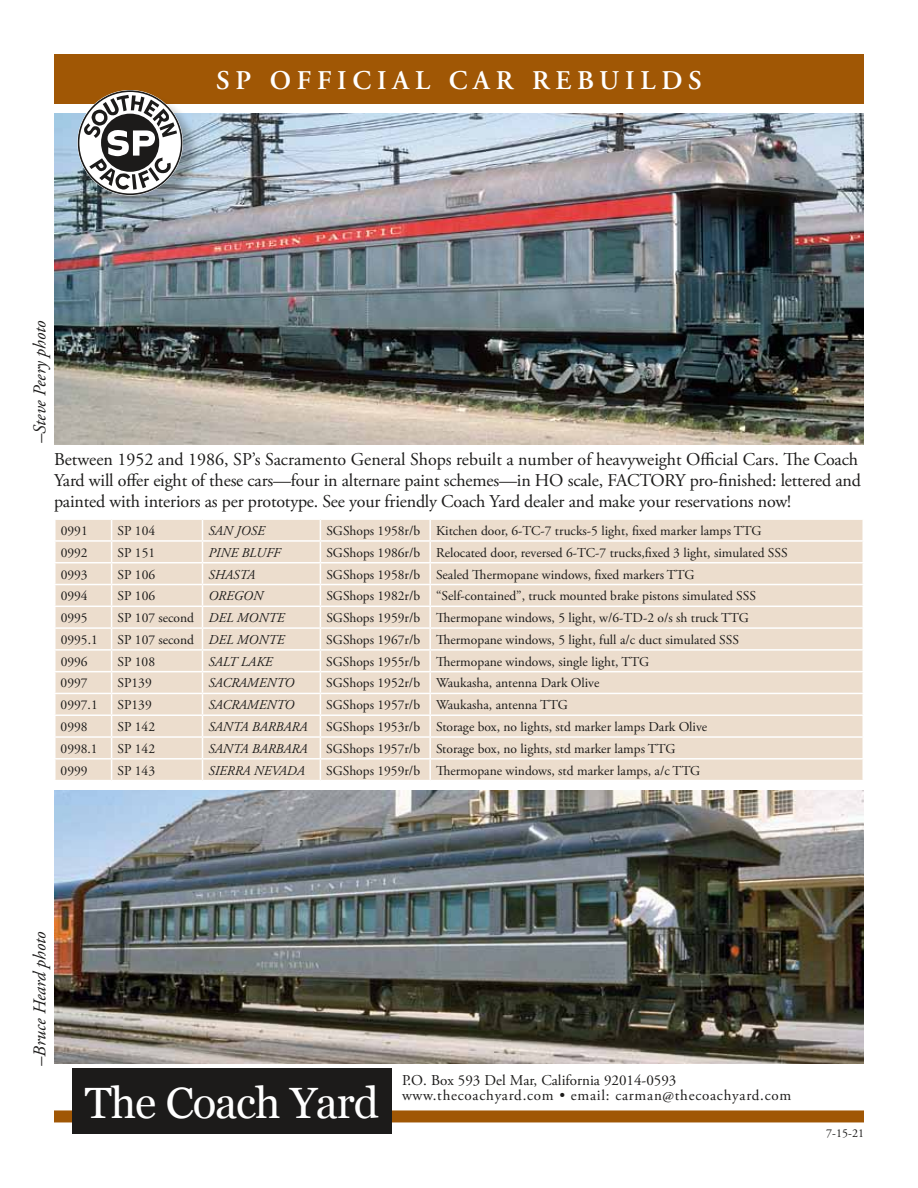
<style>
.page{position:relative;width:918px;height:1188px;background:#fff}
.page>*{position:absolute;margin:0;border:0;box-sizing:border-box;transform-origin:0 0}
.t1{font:43.8px "Georgia";letter-spacing:-.025em;color:#fff}
.t2{font:600 27px "Adobe Garamond Pro";letter-spacing:.215em;color:#fff}
.t3{font:18px/21px "Adobe Garamond Pro";letter-spacing:-.01em;color:#1c1b1a}
.t4{font:italic 18px "Adobe Garamond Pro";color:#1c1b1a}
.t5{font:15px/15px "Adobe Garamond Pro";letter-spacing:.05em;color:#1c1b1a}
.t6{font:13.5px "Adobe Garamond Pro";color:#1c1b1a}
.t7{font:italic 13.5px "Adobe Garamond Pro";color:#1c1b1a}
.t8{font:12px "Adobe Garamond Pro";color:#1c1b1a}
.s1{font-style:italic}
</style>
<div class="page">
<div style="left:54px;top:54px;width:810px;height:50px;background:#a05705"></div>
<div style="left:54px;top:1110px;width:810px;height:12px;background:#a05705"></div>
<div style="left:72px;top:1069px;width:320px;height:65px;background:#1c1b1a"></div>
<div style="left:56px;top:520px;width:806px;height:260px;background:#ecddcd"></div>
<hr style="left:429px;top:520px;width:2px;height:20px;background:#fff">
<hr style="left:54px;top:540px;width:58px;height:2px;background:#fff">
<hr style="left:112px;top:540px;width:90px;height:2px;background:#fff">
<hr style="left:202px;top:540px;width:118px;height:2px;background:#fff">
<hr style="left:320px;top:540px;width:110px;height:2px;background:#fff">
<hr style="left:430px;top:540px;width:434px;height:2px;background:#fff">
<hr style="left:429px;top:542px;width:2px;height:20px;background:#fff">
<hr style="left:54px;top:562px;width:58px;height:1px;background:#fff">
<hr style="left:112px;top:562px;width:90px;height:1px;background:#fff">
<hr style="left:202px;top:562px;width:118px;height:1px;background:#fff">
<hr style="left:320px;top:562px;width:110px;height:1px;background:#fff">
<hr style="left:430px;top:562px;width:434px;height:1px;background:#fff">
<hr style="left:429px;top:563px;width:2px;height:21px;background:#fff">
<hr style="left:54px;top:584px;width:58px;height:1px;background:#fff">
<hr style="left:112px;top:584px;width:90px;height:1px;background:#fff">
<hr style="left:202px;top:584px;width:118px;height:1px;background:#fff">
<hr style="left:320px;top:584px;width:110px;height:1px;background:#fff">
<hr style="left:430px;top:584px;width:434px;height:1px;background:#fff">
<hr style="left:429px;top:585px;width:2px;height:21px;background:#fff">
<hr style="left:54px;top:606px;width:58px;height:1px;background:#fff">
<hr style="left:112px;top:606px;width:90px;height:1px;background:#fff">
<hr style="left:202px;top:606px;width:118px;height:1px;background:#fff">
<hr style="left:320px;top:606px;width:110px;height:1px;background:#fff">
<hr style="left:430px;top:606px;width:434px;height:1px;background:#fff">
<hr style="left:429px;top:607px;width:2px;height:20px;background:#fff">
<hr style="left:54px;top:627px;width:58px;height:2px;background:#fff">
<hr style="left:112px;top:627px;width:90px;height:2px;background:#fff">
<hr style="left:202px;top:627px;width:118px;height:2px;background:#fff">
<hr style="left:320px;top:627px;width:110px;height:2px;background:#fff">
<hr style="left:430px;top:627px;width:434px;height:2px;background:#fff">
<hr style="left:429px;top:629px;width:2px;height:20px;background:#fff">
<hr style="left:54px;top:649px;width:58px;height:2px;background:#fff">
<hr style="left:112px;top:649px;width:90px;height:2px;background:#fff">
<hr style="left:202px;top:649px;width:118px;height:2px;background:#fff">
<hr style="left:320px;top:649px;width:110px;height:2px;background:#fff">
<hr style="left:430px;top:649px;width:434px;height:2px;background:#fff">
<hr style="left:429px;top:651px;width:2px;height:20px;background:#fff">
<hr style="left:54px;top:671px;width:58px;height:1px;background:#fff">
<hr style="left:112px;top:671px;width:90px;height:1px;background:#fff">
<hr style="left:202px;top:671px;width:118px;height:1px;background:#fff">
<hr style="left:320px;top:671px;width:110px;height:1px;background:#fff">
<hr style="left:430px;top:671px;width:434px;height:1px;background:#fff">
<hr style="left:429px;top:672px;width:2px;height:21px;background:#fff">
<hr style="left:54px;top:693px;width:58px;height:1px;background:#fff">
<hr style="left:112px;top:693px;width:90px;height:1px;background:#fff">
<hr style="left:202px;top:693px;width:118px;height:1px;background:#fff">
<hr style="left:320px;top:693px;width:110px;height:1px;background:#fff">
<hr style="left:430px;top:693px;width:434px;height:1px;background:#fff">
<hr style="left:429px;top:694px;width:2px;height:20px;background:#fff">
<hr style="left:54px;top:714px;width:58px;height:2px;background:#fff">
<hr style="left:112px;top:714px;width:90px;height:2px;background:#fff">
<hr style="left:202px;top:714px;width:118px;height:2px;background:#fff">
<hr style="left:320px;top:714px;width:110px;height:2px;background:#fff">
<hr style="left:430px;top:714px;width:434px;height:2px;background:#fff">
<hr style="left:429px;top:716px;width:2px;height:20px;background:#fff">
<hr style="left:54px;top:736px;width:58px;height:2px;background:#fff">
<hr style="left:112px;top:736px;width:90px;height:2px;background:#fff">
<hr style="left:202px;top:736px;width:118px;height:2px;background:#fff">
<hr style="left:320px;top:736px;width:110px;height:2px;background:#fff">
<hr style="left:430px;top:736px;width:434px;height:2px;background:#fff">
<hr style="left:429px;top:738px;width:2px;height:20px;background:#fff">
<hr style="left:54px;top:758px;width:58px;height:2px;background:#fff">
<hr style="left:112px;top:758px;width:90px;height:2px;background:#fff">
<svg style="left:111px;top:520px;width:1px;height:260px"></svg>
<hr style="left:202px;top:758px;width:118px;height:2px;background:#fff">
<svg style="left:202px;top:520px;width:1px;height:260px"></svg>
<hr style="left:320px;top:758px;width:110px;height:2px;background:#fff">
<svg style="left:320px;top:520px;width:1px;height:260px"></svg>
<hr style="left:430px;top:758px;width:434px;height:2px;background:#fff">
<hr style="left:429px;top:760px;width:2px;height:20px;background:#fff">
<img style="left:54px;top:113px;width:810px;height:332px">
<img style="left:54px;top:790px;width:810px;height:274px">
<div style="left:80px;top:92px;width:122px;height:122px;background:#1c1b1a;opacity:.3"></div>
<svg style="left:78px;top:90px;width:104px;height:105px"></svg>
<h3 class="t4" style="left:29px;top:443px;width:124px;rotate:-90deg">–Steve Peery photo</h3>
<h2 class="t2" style="left:216px;top:64px;width:485px">SP OFFICIAL CAR REBUILDS</h2>
<p class="t3" style="left:54px;top:449px;width:808px">Between 1952 and 1986, SP’s Sacramento General Shops rebuilt a number of heavyweight Official Cars. The Coach<br>Yard will offer eight of these cars—four in alternare paint schemes—in HO scale, FACTORY pro-finished: lettered and painted with interiors as per prototype. See your friendly Coach Yard dealer and make your reservations now!</p>
<p class="t6" style="left:61px;top:523px;width:28px">0991</p>
<p class="t6" style="left:118px;top:523px;width:39px">SP 104</p>
<p class="t7" style="left:208px;top:523px;width:58px">SAN JOSE</p>
<p class="t6" style="left:326px;top:523px;width:437px">SGShops 1958r/b Kitchen door, 6-TC-7 trucks-5 light, fixed marker lamps TTG</p>
<p class="t6" style="left:61px;top:544px;width:28px">0992</p>
<p class="t6" style="left:118px;top:544px;width:39px">SP 151</p>
<p class="t7" style="left:208px;top:544px;width:73px">PINE BLUFF</p>
<p class="t6" style="left:326px;top:544px;width:463px">SGShops 1986r/b Relocated door, reversed 6-TC-7 trucks,fixed 3 light, simulated SSS</p>
<p class="t6" style="left:61px;top:566px;width:28px">0993</p>
<p class="t6" style="left:118px;top:566px;width:39px">SP 106</p>
<p class="t7" style="left:208px;top:566px;width:48px">SHASTA</p>
<p class="t6" style="left:326px;top:566px;width:370px">SGShops 1958r/b Sealed Thermopane windows, fixed markers TTG</p>
<p class="t6" style="left:61px;top:588px;width:28px">0994</p>
<p class="t6" style="left:118px;top:588px;width:39px">SP 106</p>
<p class="t7" style="left:208px;top:588px;width:56px">OREGON</p>
<p class="t6" style="left:326px;top:588px;width:431px">SGShops 1982r/b “Self-contained”, truck mounted brake pistons simulated SSS</p>
<p class="t6" style="left:61px;top:610px;width:28px">0995</p>
<p class="t6" style="left:118px;top:610px;width:169px">SP 107 second <span class="s1">DEL MONTE</span></p>
<p class="t6" style="left:326px;top:610px;width:424px">SGShops 1959r/b Thermopane windows, 5 light, w/6-TD-2 o/s sh truck TTG</p>
<p class="t6" style="left:61px;top:632px;width:39px">0995.1</p>
<p class="t6" style="left:118px;top:632px;width:169px">SP 107 second <span class="s1">DEL MONTE</span></p>
<p class="t6" style="left:326px;top:632px;width:414px">SGShops 1967r/b Thermopane windows, 5 light, full a/c duct simulated SSS</p>
<p class="t6" style="left:61px;top:653px;width:28px">0996</p>
<p class="t6" style="left:118px;top:653px;width:39px">SP 108</p>
<p class="t7" style="left:208px;top:653px;width:65px">SALT LAKE</p>
<p class="t6" style="left:326px;top:653px;width:324px">SGShops 1955r/b Thermopane windows, single light, TTG</p>
<p class="t6" style="left:61px;top:675px;width:28px">0997</p>
<p class="t6" style="left:118px;top:675px;width:36px">SP139</p>
<p class="t7" style="left:208px;top:675px;width:88px">SACRAMENTO</p>
<p class="t6" style="left:326px;top:675px;width:275px">SGShops 1952r/b Waukasha, antenna Dark Olive</p>
<p class="t6" style="left:61px;top:697px;width:39px">0997.1</p>
<p class="t6" style="left:117px;top:697px;width:36px">SP139</p>
<p class="t7" style="left:208px;top:697px;width:88px">SACRAMENTO</p>
<p class="t6" style="left:326px;top:697px;width:243px">SGShops 1957r/b Waukasha, antenna TTG</p>
<p class="t6" style="left:61px;top:719px;width:28px">0998</p>
<p class="t6" style="left:117px;top:719px;width:39px">SP 142</p>
<p class="t7" style="left:208px;top:719px;width:101px">SANTA BARBARA</p>
<p class="t6" style="left:326px;top:719px;width:382px">SGShops 1953r/b Storage box, no lights, std marker lamps Dark Olive</p>
<p class="t6" style="left:61px;top:740px;width:39px">0998.1</p>
<p class="t6" style="left:117px;top:740px;width:39px">SP 142</p>
<p class="t7" style="left:208px;top:740px;width:101px">SANTA BARBARA</p>
<p class="t6" style="left:326px;top:740px;width:351px">SGShops 1957r/b Storage box, no lights, std marker lamps TTG</p>
<p class="t6" style="left:61px;top:762px;width:28px">0999</p>
<p class="t6" style="left:117px;top:762px;width:39px">SP 143</p>
<p class="t7" style="left:208px;top:762px;width:98px">SIERRA NEVADA</p>
<p class="t6" style="left:326px;top:762px;width:376px">SGShops 1959r/b Thermopane windows, std marker lamps, a/c TTG</p>
<h3 class="t4" style="left:29px;top:1066px;width:136px;rotate:-90deg">–Bruce Heard photo</h3>
<h1 class="t1" style="left:85px;top:1071px;width:296px">The Coach Yard</h1>
<p class="t5" style="left:402px;top:1073px;width:391px">P.O. Box 593 Del Mar, California 92014-0593 www.thecoachyard.com • email: carman@thecoachyard.com</p>
<p class="t8" style="left:826px;top:1126px;width:39px">7-15-21</p>
</div>
